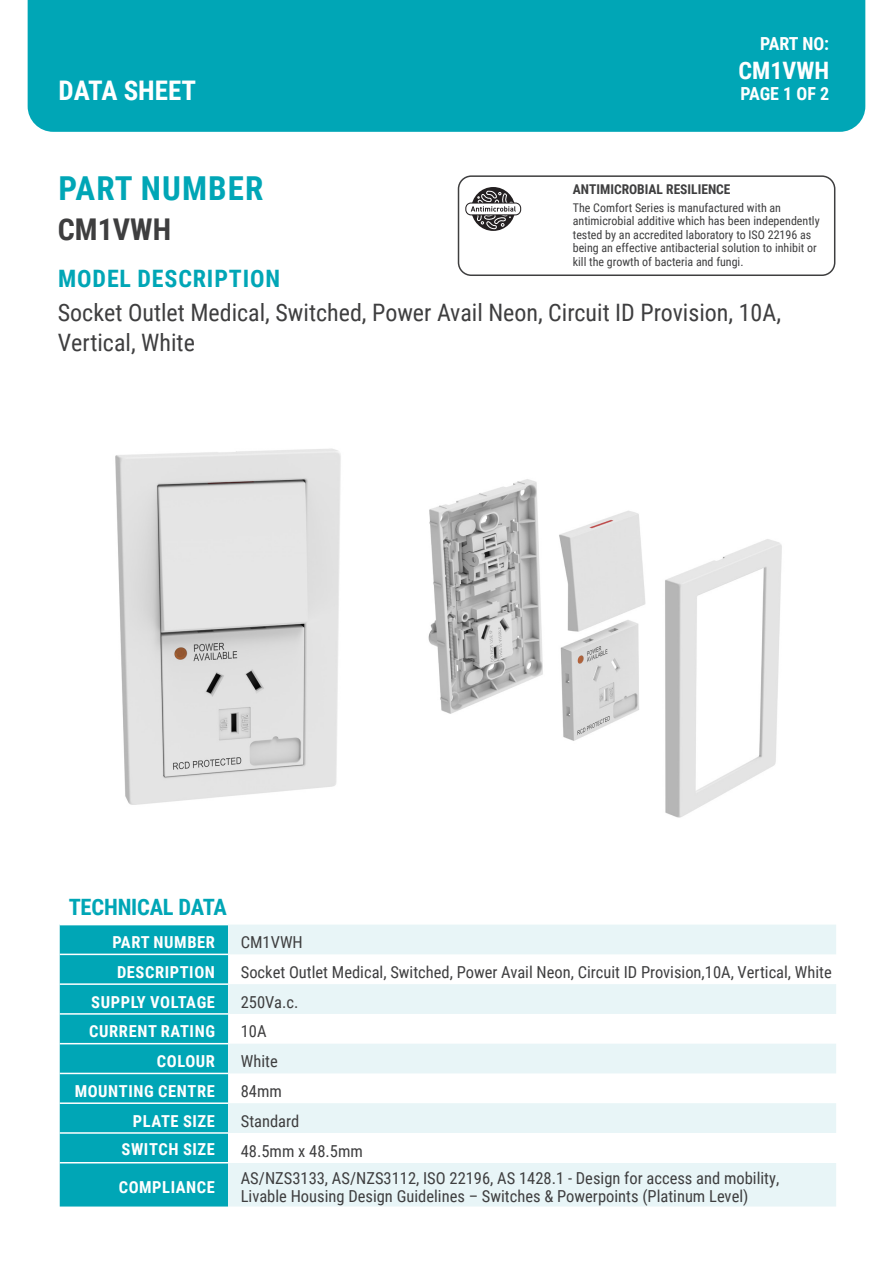
<style>
.page{position:relative;width:893px;height:1263px;background:#fff}
.page>*{position:absolute;margin:0;border:0;box-sizing:border-box;transform-origin:0 0}
.Header__Part_No{font:700 33px "Roboto Condensed";letter-spacing:.035em;color:#00a6b6}
.Part_Number{font:700 30px "Roboto Condensed";color:#3e3e3f}
.t1{font:700 27px "Roboto Condensed";color:#fff}
.Model_Description{font:24px/30px "Roboto Condensed";color:#3e3e3f}
.Header__Model_Des{font:700 24px "Roboto Condensed";letter-spacing:.035em;color:#00a6b6}
.Masthead_Codes{font:700 24px "Roboto Condensed";color:#fff}
.ESCO_Paragraph{font:700 22.5px "Roboto Condensed";letter-spacing:-.01em;color:#00a6b6}
.Masthead_Codes-2{font:700 18px "Roboto Condensed";color:#fff}
.Masthead_Codes_SML{font:700 18px "Roboto Condensed";letter-spacing:-.01em;color:#fff}
.t2{font:16.5px "Roboto Condensed";color:#3e3e3f}
.t3{font:700 16.5px "Roboto Condensed";letter-spacing:.035em;color:#fff}
.t4{font:700 13.5px "Roboto Condensed";color:#3e3e3f}
.t5{font:12px/13.5px "Roboto Condensed";color:#3e3e3f}
</style>
<div class="page">
<div style="left:458px;top:175px;width:377px;height:101px;border:2px solid #3e3e3f;border-radius:13px"></div>
<div style="left:28px;top:0;width:837px;height:132px;background:#00a6b6"></div>
<svg style="left:471px;top:187px;width:44px;height:44px"></svg>
<svg style="left:465px;top:190px;width:56px;height:39px"></svg>
<div style="left:60px;top:925px;width:168px;height:281px;background:#00a6b6"></div>
<svg style="left:228px;top:924px;width:608px;height:282px;fill:#e8f5f7"></svg>
<div style="left:228px;top:1133px;width:608px;height:30px;background:#fff"></div>
<hr style="left:60px;top:954px;width:168px;height:1px;background:#fff">
<hr style="left:60px;top:983px;width:168px;height:2px;background:#fff">
<hr style="left:60px;top:1013px;width:168px;height:2px;background:#fff">
<hr style="left:60px;top:1043px;width:168px;height:1px;background:#fff">
<hr style="left:60px;top:1073px;width:168px;height:1px;background:#fff">
<hr style="left:60px;top:1102px;width:168px;height:2px;background:#fff">
<hr style="left:60px;top:1132px;width:168px;height:2px;background:#fff">
<hr style="left:60px;top:1162px;width:168px;height:1px;background:#fff">
<img style="left:115px;top:449px;width:212px;height:356px">
<img style="left:327px;top:448px;width:455px;height:370px">
<h3 class="t1" style="left:58px;top:72px;width:139px">DATA SHEET</h3>
<p class="Masthead_Codes_SML" style="left:760px;top:31px;width:71px">PART NO:</p>
<p class="Masthead_Codes" style="left:739px;top:53px;width:92px">CM1VWH</p>
<p class="Masthead_Codes-2" style="left:740px;top:81px;width:90px">PAGE 1 OF 2</p>
<p class="Header__Part_No" style="left:58px;top:166px;width:207px">PART NUMBER</p>
<p class="Part_Number" style="left:58px;top:208px;width:115px">CM1VWH</p>
<p class="Header__Model_Des" style="left:58px;top:262px;width:223px">MODEL DESCRIPTION</p>
<p class="Model_Description" style="left:58px;top:297px;width:725px">Socket Outlet Medical, Switched, Power Avail Neon, Circuit ID Provision, 10A,<br>Vertical, White</p>
<p class="t4" style="left:573px;top:180px;width:159px">ANTIMICROBIAL RESILIENCE</p>
<p class="t5" style="left:573px;top:200px;width:248px">The Comfort Series is manufactured with an antimicrobial additive which has been independently tested by an accredited laboratory to ISO 22196 as being an effective antibacterial solution to inhibit or kill the growth of bacteria and fungi.</p>
<p class="ESCO_Paragraph" style="left:69px;top:891px;width:160px">TECHNICAL DATA</p>
<p class="t3" style="left:112px;top:931px;width:104px">PART NUMBER</p>
<p class="t2" style="left:241px;top:931px;width:64px">CM1VWH</p>
<p class="t3" style="left:117px;top:960px;width:100px">DESCRIPTION</p>
<p class="t2" style="left:241px;top:960px;width:592px">Socket Outlet Medical, Switched, Power Avail Neon, Circuit ID Provision,10A, Vertical, White</p>
<p class="t3" style="left:91px;top:990px;width:125px">SUPPLY VOLTAGE</p>
<p class="t2" style="left:241px;top:990px;width:59px">250Va.c.</p>
<p class="t3" style="left:89px;top:1020px;width:127px">CURRENT RATING</p>
<p class="t2" style="left:241px;top:1020px;width:27px">10A</p>
<p class="t3" style="left:157px;top:1050px;width:60px">COLOUR</p>
<p class="t2" style="left:241px;top:1050px;width:38px">White</p>
<p class="t3" style="left:75px;top:1079px;width:142px">MOUNTING CENTRE</p>
<p class="t2" style="left:241px;top:1079px;width:43px">84mm</p>
<p class="t3" style="left:133px;top:1109px;width:84px">PLATE SIZE</p>
<p class="t2" style="left:241px;top:1109px;width:60px">Standard</p>
<p class="t3" style="left:122px;top:1137px;width:95px">SWITCH SIZE</p>
<p class="t2" style="left:241px;top:1139px;width:124px">48.5mm x 48.5mm</p>
<p class="t3" style="left:119px;top:1176px;width:98px">COMPLIANCE</p>
<p class="t2" style="left:241px;top:1167px;width:540px">AS/NZS3133, AS/NZS3112, ISO 22196, AS 1428.1 - Design for access and mobility,</p>
<p class="t2" style="left:241px;top:1185px;width:509px">Livable Housing Design Guidelines – Switches &amp; Powerpoints (Platinum Level)</p>
</div>
